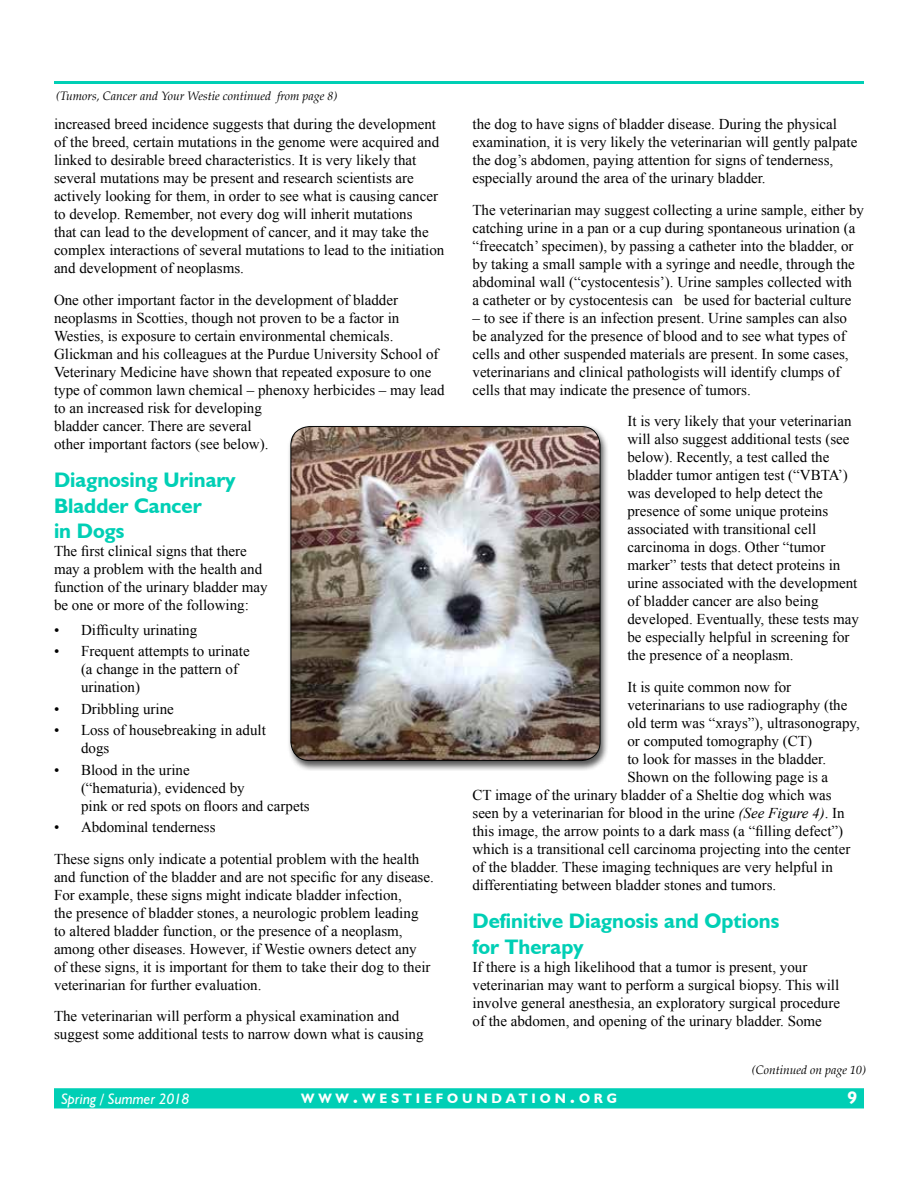
<style>
.page{position:relative;width:918px;height:1188px;background:#fff}
.page>*{position:absolute;margin:0;border:0;box-sizing:border-box;transform-origin:0 0}
.t1{font:700 21px/25.2px "Humanist 521 BT";color:#00cfb5}
.t2{font:700 18px "Humanist 521 BT";color:#fff}
.t3{font:15px/18px "Times New Roman";color:#000}
.t4{font:italic 15px "Humanist 521 BT";color:#fff}
.t5{font:700 13.65px "Humanist 521 BT";letter-spacing:.285em;color:#fff}
.t6{font:italic 12px "Palatino";color:#000}
.s1{font-style:italic}
.s2{font-size:19.5px}
</style>
<div class="page">
<hr style="left:54px;top:81px;width:810px;height:3px;background:#00cfb5">
<div style="left:55px;top:1089px;width:808px;height:19px;background:#00cfb5"></div>
<div style="left:54px;top:1088px;width:810px;height:20px;border:2px solid #00cfb5"></div>
<div style="left:287px;top:425px;width:322px;height:346px;background:#000;opacity:.65"></div>
<img style="left:291px;top:427px;width:309px;height:334px">
<div style="left:291px;top:426px;width:309px;height:335px;border:1px solid #000;border-radius:19px"></div>
<p class="t6" style="left:56px;top:89px;width:283px">(Tumors, Cancer and Your Westie continued from page 8)</p>
<p class="t3" style="left:54px;top:115px;width:392px">increased breed incidence suggests that during the development of the breed, certain mutations in the genome were acquired and linked to desirable breed characteristics. It is very likely that several mutations may be present and research scientists are actively looking for them, in order to see what is causing cancer to develop. Remember, not every dog will inherit mutations<br>that can lead to the development of cancer, and it may take the complex interactions of several mutations to lead to the initiation and development of neoplasms.</p>
<p class="t3" style="left:54px;top:290px;width:392px">One other important factor in the development of bladder neoplasms in Scotties, though not proven to be a factor in Westies, is exposure to certain environmental chemicals.<br>Glickman and his colleagues at the Purdue University School of Veterinary Medicine have shown that repeated exposure to one type of common lawn chemical – phenoxy herbicides – may lead to an increased risk for developing<br>bladder cancer. There are several<br>other important factors (see below).</p>
<h1 class="t1" style="left:54px;top:467px;width:183px">Diagnosing Urinary<br>Bladder Cancer<br>in Dogs</h1>
<p class="t3" style="left:54px;top:542px;width:215px">The first clinical signs that there may a problem with the health and function of the urinary bladder may be one or more of the following:</p>
<p class="t3" style="left:54px;top:620px;width:145px">• Difficulty urinating</p>
<p class="t3" style="left:81px;top:642px;width:170px;text-indent:-27px">• Frequent attempts to urinate (a change in the pattern of urination)</p>
<p class="t3" style="left:54px;top:699px;width:121px">• Dribbling urine</p>
<p class="t3" style="left:81px;top:721px;width:186px;text-indent:-27px">• Loss of housebreaking in adult dogs</p>
<p class="t3" style="left:81px;top:760px;width:230px;text-indent:-27px">• Blood in the urine<br>(“hematuria), evidenced by<br>pink or red spots on floors and carpets</p>
<p class="t3" style="left:54px;top:811px;width:367px;line-height:31.5px">• Abdominal tenderness<br>These signs only indicate a potential problem with the health</p>
<p class="t3" style="left:54px;top:867px;width:381px">and function of the bladder and are not specific for any disease.<br>For example, these signs might indicate bladder infection,<br>the presence of bladder stones, a neurologic problem leading to altered bladder function, or the presence of a neoplasm, among other diseases. However, if Westie owners detect any<br>of these signs, it is important for them to take their dog to their veterinarian for further evaluation.</p>
<p class="t3" style="left:54px;top:1007px;width:371px">The veterinarian will perform a physical examination and suggest some additional tests to narrow down what is causing</p>
<p class="t3" style="left:472px;top:115px;width:386px">the dog to have signs of bladder disease. During the physical examination, it is very likely the veterinarian will gently palpate the dog’s abdomen, paying attention for signs of tenderness, especially around the area of the urinary bladder.</p>
<p class="t3" style="left:472px;top:200px;width:393px">The veterinarian may suggest collecting a urine sample, either by catching urine in a pan or a cup during spontaneous urination (a “freecatch’ specimen), by passing a catheter into the bladder, or by taking a small sample with a syringe and needle, through the abdominal wall (“cystocentesis’). Urine samples collected with<br>a catheter or by cystocentesis can be used for bacterial culture</p>
<p class="t3" style="left:472px;top:308px;width:378px">– to see if there is an infection present. Urine samples can also be analyzed for the presence of blood and to see what types of cells and other suspended materials are present. In some cases, veterinarians and clinical pathologists will identify clumps of cells that may indicate the presence of tumors.</p>
<p class="t3" style="left:627px;top:412px;width:233px">It is very likely that your veterinarian will also suggest additional tests (see below). Recently, a test called the bladder tumor antigen test (“VBTA’) was developed to help detect the presence of some unique proteins associated with transitional cell carcinoma in dogs. Other “tumor marker” tests that detect proteins in urine associated with the development of bladder cancer are also being developed. Eventually, these tests may be especially helpful in screening for the presence of a neoplasm.</p>
<p class="t3" style="left:627px;top:677px;width:165px">It is quite common now for</p>
<p class="t3" style="left:627px;top:695px;width:221px">veterinarians to use radiography (the</p>
<p class="t3" style="left:627px;top:713px;width:234px">old term was “xrays”), ultrasonograpy,</p>
<p class="t3" style="left:627px;top:731px;width:186px">or computed tomography (CT)</p>
<p class="t3" style="left:627px;top:749px;width:200px">to look for masses in the bladder.</p>
<p class="t3" style="left:627px;top:767px;width:202px">Shown on the following page is a</p>
<p class="t3" style="left:472px;top:785px;width:361px">CT image of the urinary bladder of a Sheltie dog which was</p>
<p class="t3" style="left:472px;top:803px;width:374px">seen by a veterinarian for blood in the urine <span class="s1">(See Figure 4)</span>. In</p>
<p class="t3" style="left:472px;top:821px;width:372px">this image, the arrow points to a dark mass (a “filling defect”)</p>
<p class="t3" style="left:472px;top:839px;width:379px">which is a transitional cell carcinoma projecting into the center</p>
<p class="t3" style="left:472px;top:857px;width:362px">of the bladder. These imaging techniques are very helpful in</p>
<p class="t3" style="left:472px;top:875px;width:305px">differentiating between bladder stones and tumors.</p>
<h1 class="t1" style="left:472px;top:908px;width:308px">Definitive Diagnosis and Options for Therapy</h1>
<p class="t3" style="left:472px;top:957px;width:369px">If there is a high likelihood that a tumor is present, your veterinarian may want to perform a surgical biopsy. This will involve general anesthesia, an exploratory surgical procedure of the abdomen, and opening of the urinary bladder. Some</p>
<p class="t6" style="left:752px;top:1063px;width:116px">(Continued on page 10)</p>
<p class="t4" style="left:62px;top:1090px;width:129px">Spring / Summer 2018</p>
<p class="t5" style="left:301px;top:1090px;width:317px">WWW<span class="s2">.</span>WESTIEFOUNDATION<span class="s2">.</span>ORG</p>
<p class="t2" style="left:847px;top:1087px;width:11px">9</p>
</div>
